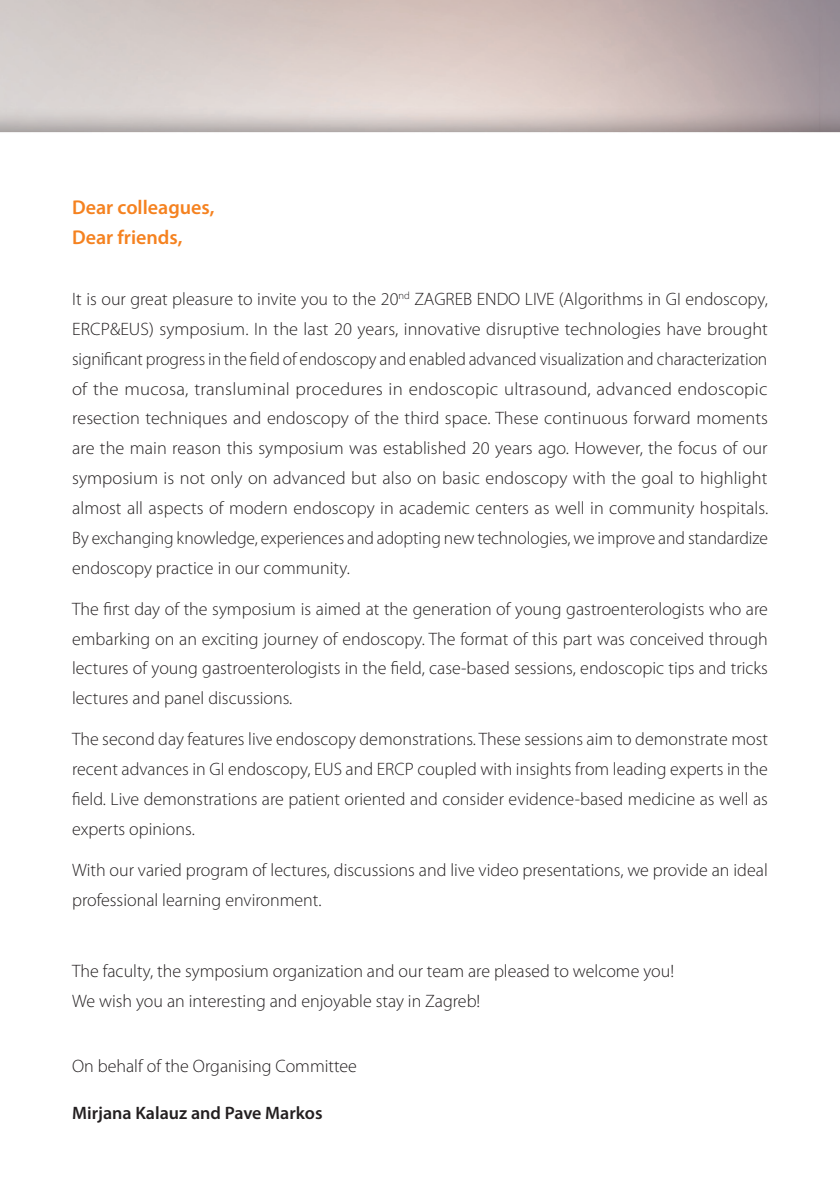
<style>
.page{position:relative;width:840px;height:1191px;background:#fff}
.page>*{position:absolute;margin:0;border:0;box-sizing:border-box;transform-origin:0 0}
.t1{font:600 20px/30.8px "Myriad Pro";color:#f58220}
.t2{font:300 18px/29.8px "Myriad Pro";color:#231f20;text-align:justify}
.t3{font:600 18px "Myriad Pro";color:#231f20}
</style>
<div class="page">
<p class="t1" style="left:72px;top:191px;width:144px">Dear colleagues,<br>Dear friends,</p>
<p class="t2" style="left:72px;top:284px;width:697px">It is our great pleasure to invite you to the 20<sup>nd</sup> ZAGREB ENDO LIVE (Algorithms in GI endoscopy, ERCP&amp;EUS) symposium. In the last 20 years, innovative disruptive technologies have brought significant progress in the field of endoscopy and enabled advanced visualization and characterization of the mucosa, transluminal procedures in endoscopic ultrasound, advanced endoscopic resection techniques and endoscopy of the third space. These continuous forward moments are the main reason this symposium was established 20 years ago. However, the focus of our symposium is not only on advanced but also on basic endoscopy with the goal to highlight almost all aspects of modern endoscopy in academic centers as well in community hospitals.<br>By exchanging knowledge, experiences and adopting new technologies, we improve and standardize endoscopy practice in our community.</p>
<p class="t2" style="left:72px;top:593px;width:697px">The first day of the symposium is aimed at the generation of young gastroenterologists who are embarking on an exciting journey of endoscopy. The format of this part was conceived through lectures of young gastroenterologists in the field, case-based sessions, endoscopic tips and tricks lectures and panel discussions.</p>
<p class="t2" style="left:72px;top:724px;width:697px">The second day features live endoscopy demonstrations. These sessions aim to demonstrate most recent advances in GI endoscopy, EUS and ERCP coupled with insights from leading experts in the field. Live demonstrations are patient oriented and consider evidence-based medicine as well as experts opinions.</p>
<p class="t2" style="left:72px;top:855px;width:696px">With our varied program of lectures, discussions and live video presentations, we provide an ideal professional learning environment.</p>
<p class="t2" style="left:72px;top:956px;width:603px">The faculty, the symposium organization and our team are pleased to welcome you!<br>We wish you an interesting and enjoyable stay in Zagreb!</p>
<p class="t2" style="left:72px;top:1051px;width:286px">On behalf of the Organising Committee</p>
<p class="t3" style="left:72px;top:1101px;width:252px">Mirjana Kalauz and Pave Markos</p>
</div>
